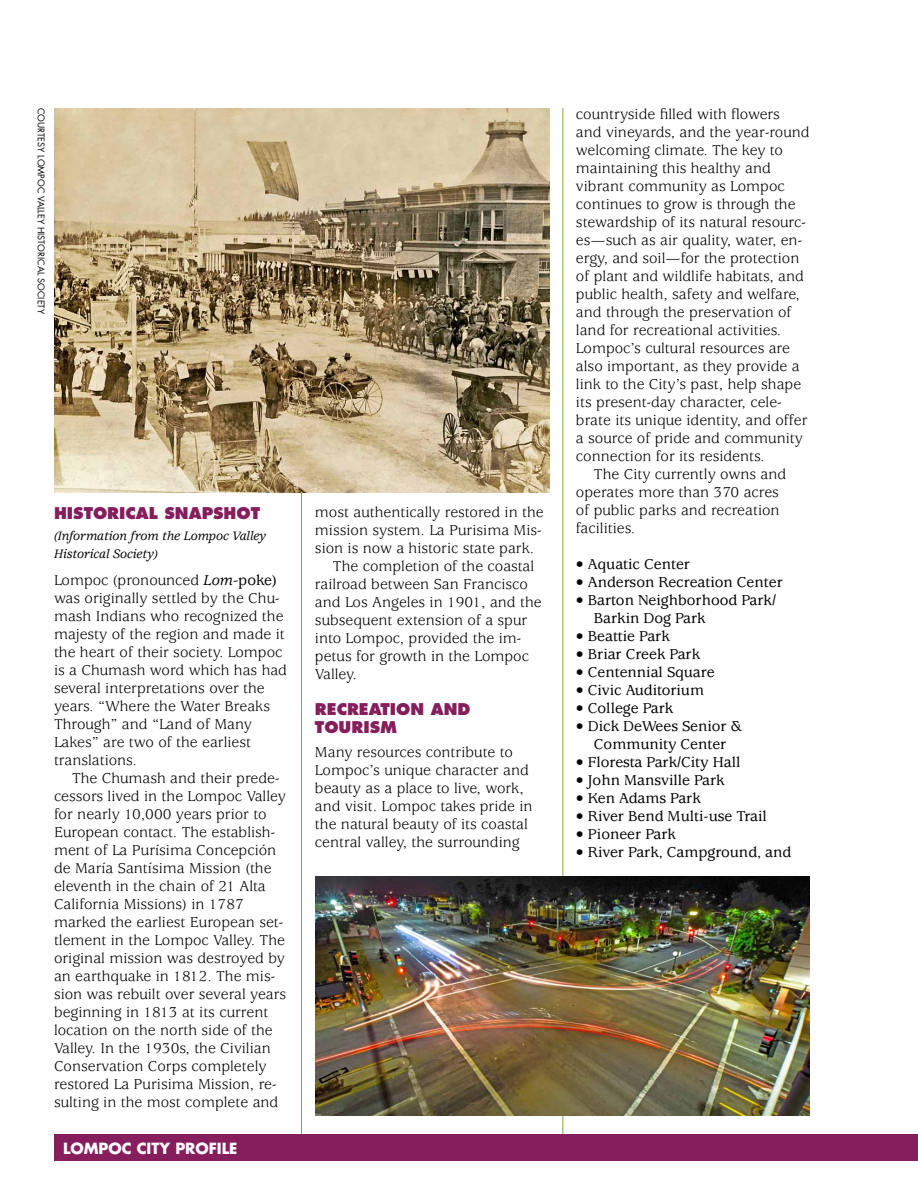
<style>
.page{position:relative;width:918px;height:1188px;background:#fff}
.page>*{position:absolute;margin:0;border:0;box-sizing:border-box;transform-origin:0 0}
.t1{font:15.75px/18px "Usherwood";color:#000}
.t2{font:500 15.75px/18px "Usherwood";color:#000}
.t3{font:800 15.75px/18px "Futura";color:#861d5c}
.t4{font:700 15px "Futura";color:#fff}
.t5{font:italic 500 13.5px/18px "Usherwood";color:#000}
.t6{font:9px "Futura";color:#000}
.s1{font-weight:500;font-style:italic}
.s2{font-weight:500}
</style>
<div class="page">
<hr style="left:301px;top:108px;width:1px;height:1026px;background:#77b042">
<hr style="left:562px;top:108px;width:1px;height:1026px;background:#77b042">
<div style="left:54px;top:1134px;width:864px;height:27px;background:#861d5c"></div>
<img style="left:54px;top:108px;width:495px;height:385px">
<img style="left:315px;top:877px;width:495px;height:239px">
<p class="t6" style="left:47px;top:108px;width:207px;rotate:90deg">courtesy lompoc valley historical society</p>
<p class="t3" style="left:54px;top:504px;width:208px">HISTORICAL SNAPSH OT</p>
<p class="t5" style="left:54px;top:527px;width:214px">(Information from the Lompoc Valley<br>Historical Society)</p>
<p class="t1" style="left:54px;top:571px;width:235px">Lompoc (pronounced <span class="s1">Lom-</span><span class="s2">poke) </span>was originally settled by the Chu&shy;mash Indians who recognized the majesty of the region and made it the heart of their society. Lompoc is a Chumash word which has had several interpretations over the years. “Where the Water Breaks<br>Through” and “Land of Many<br>Lakes” are two of the earliest translations.</p>
<p class="t1" style="left:54px;top:769px;width:234px;text-indent:18px">The Chumash and their prede&shy;cessors lived in the Lompoc Valley for nearly 10,000 years prior to<br>European contact. The establish&shy;ment of La Purísima Concepción de María Santísima Mission (the eleventh in the chain of 21 Alta<br>California Missions) in 1787 marked the earliest European set&shy;tlement in the Lompoc Valley. The original mission was destroyed by an earthquake in 1812. The mis&shy;sion was rebuilt over several years beginning in 1813 at its current location on the north side of the<br>Valley. In the 1930s, the Civilian<br>Conservation Corps completely restored La Purisima Mission, re&shy;sulting in the most complete and</p>
<p class="t4" style="left:63px;top:1137px;width:176px">LOMPOC CITY PROFILE</p>
<p class="t1" style="left:315px;top:504px;width:230px">most authentically restored in the</p>
<p class="t1" style="left:315px;top:522px;width:228px">mission system. La Purisima Mis-</p>
<p class="t1" style="left:315px;top:540px;width:221px">sion is now a historic state park.</p>
<p class="t1" style="left:333px;top:558px;width:203px">The completion of the coastal</p>
<p class="t1" style="left:315px;top:576px;width:214px">railroad between San Francisco</p>
<p class="t1" style="left:315px;top:594px;width:228px">and Los Angeles in 1901, and the</p>
<p class="t1" style="left:315px;top:612px;width:214px">subsequent extension of a spur</p>
<p class="t1" style="left:315px;top:630px;width:208px">into Lompoc, provided the im-</p>
<p class="t1" style="left:315px;top:648px;width:216px">petus for growth in the Lompoc</p>
<p class="t1" style="left:315px;top:666px;width:44px">Valley.</p>
<p class="t3" style="left:315px;top:700px;width:157px">RECREATION AND<br>TOURISM</p>
<p class="t1" style="left:315px;top:744px;width:219px">Many resources contribute to<br>Lompoc’s unique character and beauty as a place to live, work, and visit. Lompoc takes pride in the natural beauty of its coastal central valley, the surrounding</p>
<p class="t1" style="left:576px;top:106px;width:235px">countryside filled with flowers<br>and vineyards, and the year-round welcoming climate. The key to maintaining this healthy and vibrant community as Lompoc continues to grow is through the stewardship of its natural resourc&shy;es—such as air quality, water, en&shy;ergy, and soil—for the protection of plant and wildlife habitats, and public health, safety and welfare, and through the preservation of land for recreational activities.<br>Lompoc’s cultural resources are also important, as they provide a link to the City’s past, help shape its present-day character, cele&shy;brate its unique identity, and offer a source of pride and community connection for its residents.</p>
<p class="t1" style="left:576px;top:466px;width:212px;text-indent:18px">The City currently owns and operates more than 370 acres of public parks and recreation facilities.</p>
<p class="t2" style="left:576px;top:555px;width:116px">• Aquatic Center</p>
<p class="t2" style="left:576px;top:573px;width:208px">• Anderson Recreation Center</p>
<p class="t2" style="left:594px;top:591px;width:184px;text-indent:-18px">• Barton Neighborhood Park/<br>Barkin Dog Park</p>
<p class="t2" style="left:576px;top:627px;width:95px">• Beattie Park</p>
<p class="t2" style="left:576px;top:645px;width:126px">• Briar Creek Park</p>
<p class="t2" style="left:576px;top:663px;width:140px">• Centennial Square</p>
<p class="t2" style="left:576px;top:681px;width:130px">• Civic Auditorium</p>
<p class="t2" style="left:576px;top:699px;width:99px">• College Park</p>
<p class="t2" style="left:576px;top:717px;width:168px;text-align:center">• Dick DeWees Senior &amp;<br>Community Center</p>
<p class="t2" style="left:576px;top:753px;width:166px">• Floresta Park/City Hall</p>
<p class="t2" style="left:576px;top:771px;width:150px">• John Mansville Park</p>
<p class="t2" style="left:576px;top:789px;width:126px">• Ken Adams Park</p>
<p class="t2" style="left:576px;top:807px;width:192px">• River Bend Multi-use Trail</p>
<p class="t2" style="left:576px;top:825px;width:102px">• Pioneer Park</p>
<p class="t2" style="left:576px;top:843px;width:217px">• River Park, Campground, and</p>
</div>
